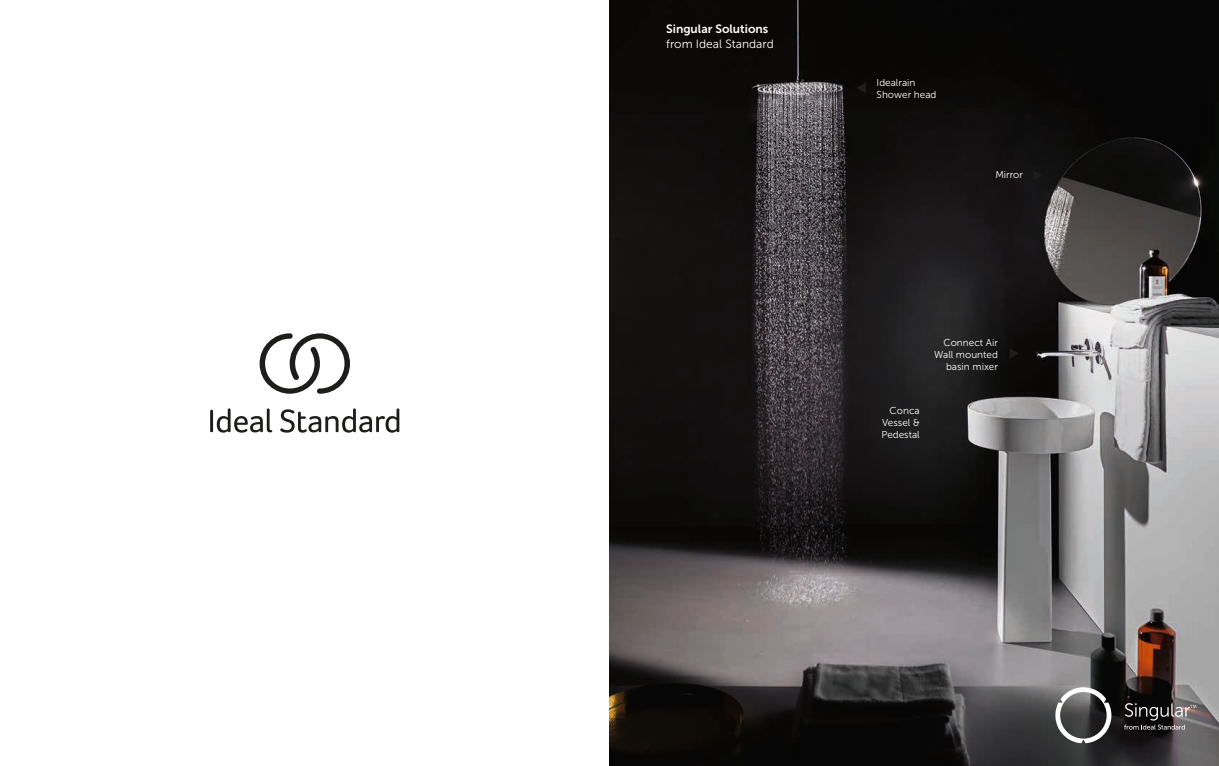
<style>
.page{position:relative;width:1219px;height:766px;background:#fff}
.page>*{position:absolute;margin:0;border:0;box-sizing:border-box;transform-origin:0 0}
.t1{font:12px "Museo Sans 700";color:#fff}
.t2{font:12px "Museo Sans 300";color:#fff}
.t3{font:10px/12px "Museo Sans 300";color:#fff;text-align:justify}
</style>
<div class="page">
<img style="left:609px;top:0;width:610px;height:765px">
<svg style="left:931px;top:417px;width:10px;height:10px"></svg>
<svg style="left:856px;top:82px;width:10px;height:11px"></svg>
<svg style="left:1033px;top:170px;width:9px;height:10px"></svg>
<svg style="left:1009px;top:348px;width:10px;height:11px"></svg>
<svg style="left:1055px;top:687px;width:56px;height:56px"></svg>
<svg style="left:1124px;top:703px;width:72px;height:26px;background:#504c4d"></svg>
<svg style="left:280px;top:408px;width:119px;height:24px"></svg>
<svg style="left:210px;top:408px;width:62px;height:24px"></svg>
<svg style="left:260px;top:333px;width:90px;height:60px"></svg>
<p class="t1" style="left:666px;top:22px;width:104px">Singular Solutions</p>
<p class="t2" style="left:666px;top:37px;width:109px">from Ideal Standard</p>
<p class="t3" style="left:877px;top:76px;width:61px">Idealrain<br>Shower head</p>
<p class="t3" style="left:995px;top:169px;width:29px">Mirror</p>
<p class="t3" style="left:881px;top:404px;width:40px;text-indent:8px">Conca Vessel &amp; Pedestal</p>
<p class="t3" style="left:934px;top:337px;width:65px;text-align:right">Connect Air<br>Wall mounted basin mixer</p>
</div>
